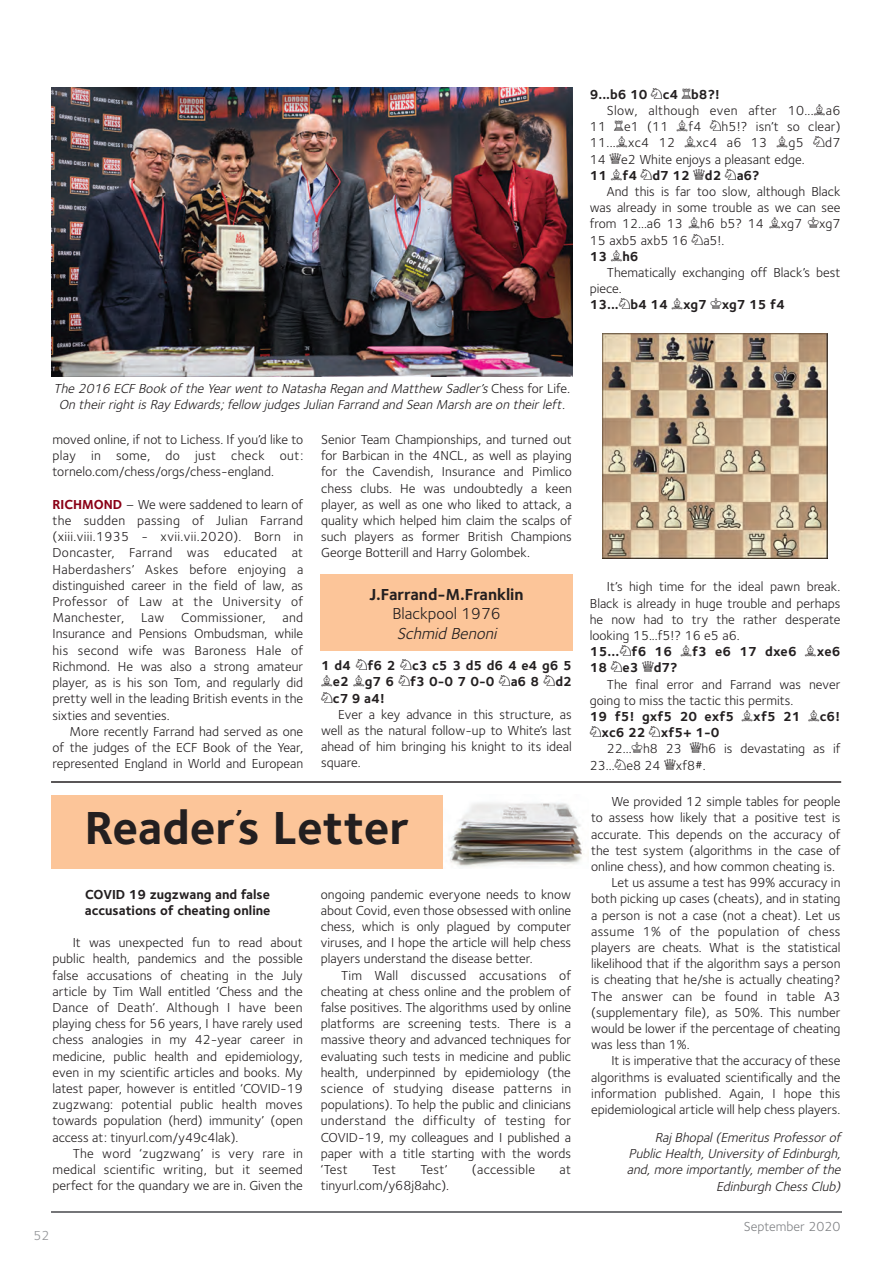
<style>
.page{position:relative;width:893px;height:1263px;background:#fff}
.page>*{position:absolute;margin:0;border:0;box-sizing:border-box;transform-origin:0 0}
.t1{font:700 48px "Foundry Sterling";color:#231f20}
.t2{font:700 16.5px "Foundry Sterling";color:#231f20}
.t3{font:16.5px "Foundry Sterling";color:#231f20}
.t4{font:italic 16.5px "Foundry Sterling";color:#231f20}
.t5{font:13.5px/16.2px "Foundry Sterling";color:#231f20;text-align:justify}
.t6{font:italic 13.5px/16.2px "Foundry Sterling";color:#231f20;text-align:center}
.t7{font:700 13.5px/16.2px "Foundry Sterling";color:#231f20;text-align:justify}
.t8{font:13.5px "Foundry Sterling";letter-spacing:.025em;color:#231f20}
.t9{font:13.5px "Foundry Sterling";color:#808285}
.t10{font:13.5px "Foundry Sterling";color:#939598}
.s1{font-family:"Figurine Tms Habs Roman";font-weight:400}
.s2{font-family:"Figurine Tms Habs Roman"}
.s3{font-style:normal}
.s4{font-weight:700;color:#8a0116}
.s5{font-weight:700}
</style>
<div class="page">
<div style="left:320px;top:575px;width:253px;height:76px;background:#fcc599"></div>
<img style="left:602px;top:333px;width:226px;height:226px">
<hr style="left:51px;top:1211px;width:791px;height:2px;background:#6c6d70">
<img style="left:51px;top:87px;width:522px;height:290px">
<div style="left:51px;top:795px;width:392px;height:74px;background:#fcc599"></div>
<img style="left:448px;top:803px;width:141px;height:64px">
<hr style="left:51px;top:781px;width:790px;height:2px;background:#231f20">
<p class="t7" style="left:590px;top:86px;width:132px">9...b6 10 <span class="s1">Ì</span>c4 <span class="s1">Î</span>b8?!</p>
<p class="t8" style="left:607px;top:103px;width:235px">Slow, although even after 10...<span class="s2">Í</span>a6</p>
<p class="t5" style="left:590px;top:118px;width:252px">11 <span class="s2">Î</span>e1 (11 <span class="s2">Í</span>f4 <span class="s2">Ì</span>h5!? isn’t so clear)</p>
<p class="t8" style="left:590px;top:135px;width:252px">11...<span class="s2">Í</span>xc4 12 <span class="s2">Í</span>xc4 a6 13 <span class="s2">Í</span>g5 <span class="s2">Ì</span>d7</p>
<p class="t5" style="left:590px;top:151px;width:216px">14 <span class="s2">Ë</span>e2 White enjoys a pleasant edge.</p>
<p class="t7" style="left:590px;top:167px;width:171px">11 <span class="s1">Í</span>f4 <span class="s1">Ì</span>d7 12 <span class="s1">Ë</span>d2 <span class="s1">Ì</span>a6?</p>
<p class="t5" style="left:607px;top:183px;width:235px">And this is far too slow, although Black</p>
<p class="t5" style="left:590px;top:199px;width:252px">was already in some trouble as we can see</p>
<p class="t5" style="left:590px;top:216px;width:252px">from 12...a6 13 <span class="s2">Í</span>h6 b5? 14 <span class="s2">Í</span>xg7 <span class="s2">Ê</span>xg7</p>
<p class="t5" style="left:590px;top:232px;width:136px">15 axb5 axb5 16 <span class="s2">Ì</span>a5!.</p>
<p class="t7" style="left:590px;top:248px;width:50px">13 <span class="s1">Í</span>h6</p>
<p class="t5" style="left:607px;top:264px;width:235px">Thematically exchanging off Black’s best</p>
<p class="t5" style="left:590px;top:280px;width:33px">piece.</p>
<p class="t7" style="left:590px;top:297px;width:196px">13...<span class="s1">Ì</span>b4 14 <span class="s1">Í</span>xg7 <span class="s1">Ê</span>xg7 15 f4</p>
<p class="t6" style="left:54px;top:380px;width:521px">The 2016 ECF Book ofthe Yearwentto Natasha Regan and Matthew Sadler’s <span class="s3">C h e s s fo r L i fe</span> .<br>On theirrightisRay Edwards;fellow judgesJulian Farrand and Sean Marsh are on theirleft.</p>
<p class="t5" style="left:53px;top:431px;width:252px">moved online, if not to Lichess. If you’d like to play in some, do just check out: tornelo.com/chess/orgs/chess-england.</p>
<p class="t5" style="left:53px;top:496px;width:252px"><span class="s4">RICHMOND</span> – We were saddened to learn of the sudden passing of Julian Farrand (xiii.viii.1935 - xvii.vii.2020). Born in Doncaster, Farrand was educated at Haberdashers’ Askes before enjoying a distinguished career in the field of law, as Professor of Law at the University of Manchester,</p>
<p class="t5" style="left:53px;top:609px;width:252px;text-indent:230px">and Insurance and Pensions Ombudsman, while his second wife was Baroness Hale of Richmond. He was also a strong amateur player, as is his son Tom, and regularly did pretty well in the leading British events in the sixties and seventies.</p>
<p class="t5" style="left:53px;top:723px;width:252px;text-indent:17px">More recently Farrand had served as one of the judges of the ECF Book of the Year, represented England in World and European</p>
<p class="t5" style="left:141px;top:609px;width:25px">Law</p>
<p class="t8" style="left:181px;top:610px;width:86px">Commissioner,</p>
<p class="t5" style="left:321px;top:431px;width:252px">Senior Team Championships, and turned out for Barbican in the 4NCL, as well as playing for the Cavendish, Insurance and Pimlico chess clubs. He was undoubtedly a keen player, as well as one who liked to attack, a quality which helped him claim the scalps of such players as former British Champions George Botterill and Harry Golombek.</p>
<p class="t2" style="left:369px;top:584px;width:156px">J.Farrand-M.Franklin</p>
<p class="t3" style="left:392px;top:604px;width:110px">Blackpool 1976</p>
<p class="t4" style="left:397px;top:624px;width:105px">Schmid Benoni</p>
<p class="t7" style="left:321px;top:657px;width:252px">1 d4 <span class="s1">Ì</span>f6 2 <span class="s1">Ì</span>c3 c5 3 d5 d6 4 e4 g6 5<br><span class="s1">Í</span>e2 <span class="s1">Í</span>g7 6 <span class="s1">Ì</span>f3 0-0 7 0-0 <span class="s1">Ì</span>a6 8 <span class="s1">Ì</span>d2<br><span class="s1">Ì</span>c7 9 a4!</p>
<p class="t5" style="left:321px;top:706px;width:252px;text-indent:17px">Ever a key advance in this structure, as well as the natural follow-up to White’s last ahead of him bringing his knight to its ideal square.</p>
<h1 class="t1" style="left:85px;top:799px;width:326px">Reader<sup>’</sup>s Letter</h1>
<p class="t7" style="left:85px;top:886px;width:187px">COVID 19 zugzwang and false accusations of cheating online</p>
<p class="t5" style="left:53px;top:934px;width:252px;text-indent:20px">It was unexpected fun to read about public health, pandemics and the possible false accusations of cheating in the July article by Tim Wall entitled ‘Chess and the Dance of Death’. Although I have been playing chess for 56 years, I have rarely used chess analogies in my 42-year career in medicine, public health and epidemiology, even in my scientific articles and books. My latest paper, however is entitled ‘COVID-19 zugzwang: potential public health moves towards population (herd) immunity’ (open access at: tinyurl.com/y49c4lak).</p>
<p class="t5" style="left:53px;top:1145px;width:252px;text-indent:20px">The word ‘zugzwang’ is very rare in medical scientific writing, but it seemed perfect for the quandary we are in. Given the</p>
<p class="t10" style="left:34px;top:1227px;width:18px">52</p>
<p class="t5" style="left:321px;top:886px;width:252px">ongoing pandemic everyone needs to know about Covid, even those obsessed with online chess, which is only plagued by computer viruses, and I hope the article will help chess players understand the disease better.</p>
<p class="t5" style="left:321px;top:967px;width:252px;text-indent:20px">Tim Wall discussed accusations of cheating at chess online and the problem of false positives. The algorithms used by online platforms are screening tests. There is a massive theory and advanced techniques for evaluating such tests in medicine and public health, underpinned by epidemiology (the science of studying disease patterns in populations). To help the public and clinicians understand the difficulty of testing for COVID-19, my colleagues and I published a paper with a title starting with the words ‘Test</p>
<p class="t5" style="left:372px;top:1161px;width:25px">Test</p>
<p class="t5" style="left:420px;top:1161px;width:29px">Test’</p>
<p class="t8" style="left:472px;top:1162px;width:65px">(accessible</p>
<p class="t5" style="left:560px;top:1161px;width:13px">at</p>
<p class="t5" style="left:321px;top:1177px;width:130px">tinyurl.com/y68j8ahc).</p>
<p class="t5" style="left:590px;top:579px;width:252px;text-align:left;text-indent:17px">It’s high time for the ideal pawn break.<br>Black is already in huge trouble and perhaps he now had to try the rather desperate looking 15...f5!? 16 e5 a6.<br><span class="s5">15...</span><span class="s2">Ì</span><span class="s5">f6 16</span> <span class="s2">Í</span><span class="s5">f3 e6 17 dxe6</span> <span class="s2">Í</span><span class="s5">xe6<br>18</span> <span class="s2">Ì</span><span class="s5">e3</span> <span class="s2">Ë</span><span class="s5">d7?</span></p>
<p class="t5" style="left:590px;top:676px;width:252px;text-align:left;text-indent:17px">The final error and Farrand was never going to miss the tactic this permits.<br><span class="s5">19 f5! gxf5 20 exf5</span> <span class="s2">Í</span><span class="s5">xf5 21</span> <span class="s2">Í</span><span class="s5">c6!<br></span><span class="s2">Ì</span><span class="s5">xc6 22</span> <span class="s2">Ì</span><span class="s5">xf5+ 1-0</span></p>
<p class="t5" style="left:590px;top:741px;width:252px;text-indent:17px">22...<span class="s2">Ê</span>h8 23 <span class="s2">Ë</span>h6 is devastating as if<br>23...<span class="s2">Ì</span>e8 24 <span class="s2">Ë</span>xf8#.</p>
<p class="t5" style="left:611px;top:793px;width:231px">We provided 12 simple tables for people</p>
<p class="t5" style="left:591px;top:810px;width:251px">to assess how likely that a positive test is</p>
<p class="t5" style="left:591px;top:826px;width:251px">accurate. This depends on the accuracy of</p>
<p class="t5" style="left:591px;top:842px;width:251px">the test system (algorithms in the case of</p>
<p class="t5" style="left:591px;top:858px;width:245px">online chess), and how common cheating is.</p>
<p class="t5" style="left:611px;top:874px;width:231px">Let us assume a test has 99% accuracy in</p>
<p class="t5" style="left:591px;top:891px;width:251px">both picking up cases (cheats), and in stating</p>
<p class="t5" style="left:591px;top:907px;width:251px">a person is not a case (not a cheat). Let us</p>
<p class="t8" style="left:591px;top:923px;width:251px">assume 1% of the population of chess</p>
<p class="t5" style="left:591px;top:939px;width:251px">players are cheats. What is the statistical</p>
<p class="t5" style="left:591px;top:955px;width:251px">likelihood that if the algorithm says a person</p>
<p class="t5" style="left:591px;top:972px;width:251px">is cheating that he/she is actually cheating?</p>
<p class="t8" style="left:591px;top:988px;width:251px">The answer can be found in table A3</p>
<p class="t5" style="left:591px;top:1004px;width:251px">(supplementary file), as 50%. This number</p>
<p class="t5" style="left:591px;top:1020px;width:251px">would be lower if the percentage of cheating</p>
<p class="t5" style="left:591px;top:1036px;width:100px">was less than 1%.</p>
<p class="t5" style="left:611px;top:1053px;width:231px">It is imperative that the accuracy of these</p>
<p class="t5" style="left:591px;top:1069px;width:251px">algorithms is evaluated scientifically and the</p>
<p class="t5" style="left:591px;top:1085px;width:251px">information published. Again, I hope this</p>
<p class="t5" style="left:591px;top:1101px;width:251px">epidemiological article will help chess players.</p>
<p class="t6" style="left:627px;top:1129px;width:218px;text-align:right">Raj Bhopal(EmeritusProfessorof Public Health,University ofEdinburgh, and,more importantly,memberofthe Edinburgh ChessClub)</p>
<p class="t9" style="left:744px;top:1218px;width:98px">September 2020</p>
</div>
